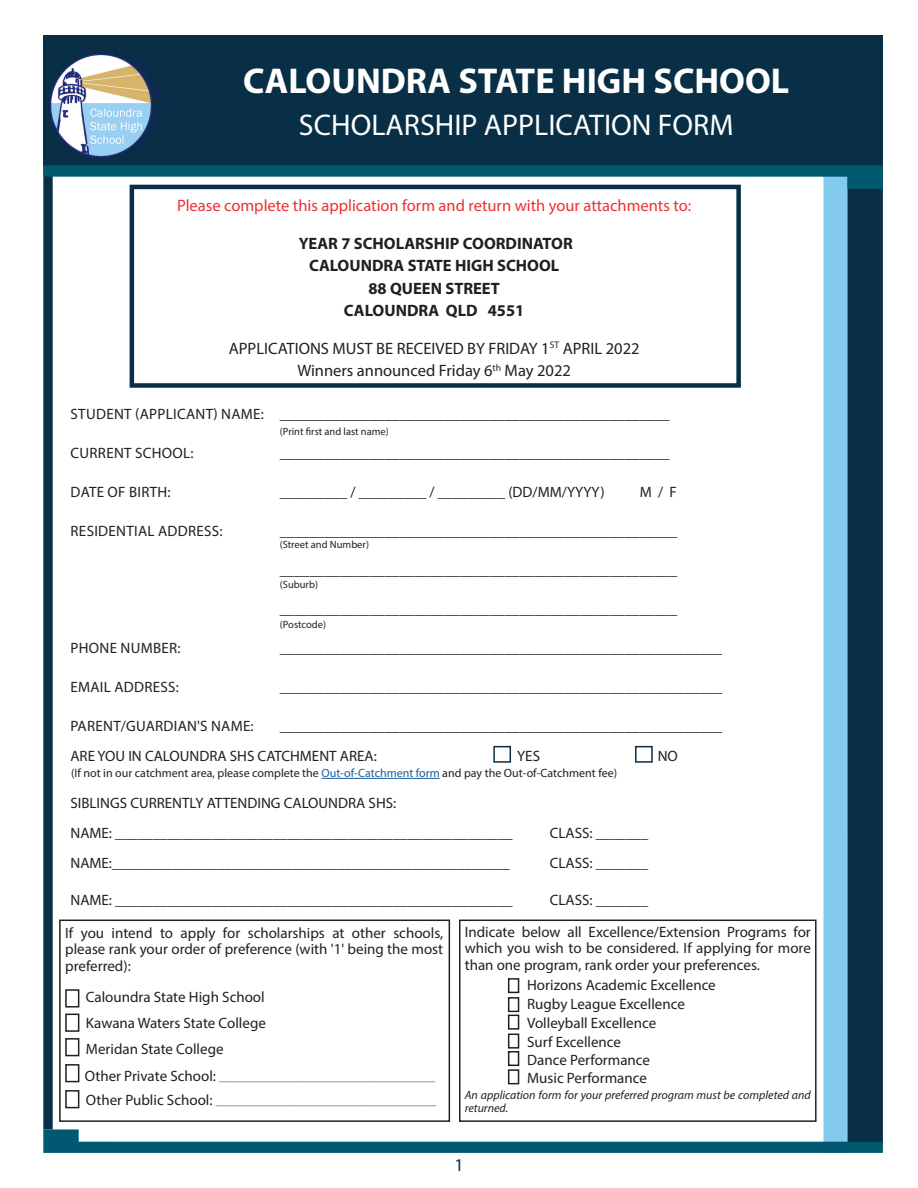
<style>
.page{position:relative;width:918px;height:1188px;background:#fff}
.page>*{position:absolute;margin:0;border:0;box-sizing:border-box;transform-origin:0 0}
.t1{font:700 36px "Myriad Pro";color:#fff}
.t2{font:30px "Myriad Pro";color:#fff}
.t3{font:18px "Myriad Pro";color:#082f45}
.Body_Italic{font:700 16.5px "Myriad Pro";color:#231f20}
.Body_Italic-2{font:16.5px "Myriad Pro";color:#231f20}
.Body_Italic-3{font:16.5px "Myriad Pro";color:#ee3033}
.Body{font:15px/16.5px "Myriad Pro";color:#231f20;text-align:justify}
.Body_Italic-4{font:15px "Myriad Pro";color:#231f20}
.Body-2{font:15px "Myriad Pro";letter-spacing:.02em;color:#231f20}
.Body-3{font:12px "Myriad Pro";color:#231f20}
.t4{font:italic 12px/13.5px "Myriad Pro";color:#231f20}
.Body_Italic-5{font:10.5px "Myriad Pro";color:#231f20}
.Body_Italic-6{font:700 9px "Myriad Pro";color:#082f45}
.s1{color:#175d9e}
.s2{font-weight:400;font-size:15px;color:#231f20}
</style>
<div class="page">
<div style="left:847px;top:59px;width:36px;height:1086px;background:#082f45"></div>
<div style="left:823px;top:46px;width:24px;height:1107px;background:#84caef"></div>
<svg style="left:43px;top:1129px;width:840px;height:24px"></svg>
<div style="left:43px;top:46px;width:10px;height:1083px;background:#082f45"></div>
<div style="left:43px;top:35px;width:840px;height:130px;background:#082f45"></div>
<img style="left:50px;top:44px;width:112px;height:113px">
<svg style="left:43px;top:165px;width:840px;height:24px"></svg>
<div style="left:459px;top:920px;width:358px;height:202px;border:2px solid #231f20"></div>
<div style="left:130px;top:185px;width:611px;height:203px;border:4px solid #082f45"></div>
<div style="left:65px;top:1090px;width:14px;height:18px;border:2px solid #231f20"></div>
<div style="left:65px;top:1064px;width:14px;height:18px;border:2px solid #231f20"></div>
<div style="left:65px;top:1038px;width:14px;height:18px;border:2px solid #231f20"></div>
<div style="left:65px;top:1014px;width:14px;height:18px;border:2px solid #231f20"></div>
<div style="left:65px;top:989px;width:14px;height:19px;border:2px solid #231f20"></div>
<div style="left:59px;top:920px;width:391px;height:202px;border:2px solid #231f20"></div>
<div style="left:508px;top:1051px;width:11px;height:15px;border:2px solid #231f20"></div>
<div style="left:508px;top:1034px;width:11px;height:15px;border:2px solid #231f20"></div>
<div style="left:508px;top:1015px;width:11px;height:15px;border:2px solid #231f20"></div>
<div style="left:508px;top:997px;width:11px;height:15px;border:2px solid #231f20"></div>
<div style="left:508px;top:978px;width:11px;height:15px;border:2px solid #231f20"></div>
<div style="left:508px;top:1069px;width:11px;height:15px;border:2px solid #231f20"></div>
<hr style="left:322px;top:778px;width:118px;height:1px;background:#175d9e">
<div style="left:493px;top:746px;width:18px;height:17px;border:2px solid #082f45"></div>
<div style="left:635px;top:746px;width:18px;height:17px;border:2px solid #082f45"></div>
<p class="t1" style="left:243px;top:57px;width:548px">CALOUNDRA STATE HIGH SCHOOL</p>
<p class="t2" style="left:299px;top:106px;width:436px">SCHOLARSHIP APPLICATION FORM</p>
<p class="Body_Italic-3" style="left:177px;top:196px;width:516px">Please complete this application form and return with your attachments to:</p>
<p class="Body_Italic" style="left:299px;top:233px;width:275px">YEAR 7 SCHOLARSHIP COORDINATOR</p>
<p class="Body_Italic" style="left:309px;top:255px;width:252px">CALOUNDRA STATE HIGH SCHOOL</p>
<p class="Body_Italic" style="left:368px;top:278px;width:133px">88 QUEEN STREET</p>
<p class="Body_Italic" style="left:344px;top:300px;width:182px">CALOUNDRA QLD 4551</p>
<p class="Body_Italic-2" style="left:229px;top:338px;width:412px">APPLICATIONS MUST BE RECEIVED BY FRIDAY 1<sup>ST</sup> APRIL 2022</p>
<p class="Body_Italic-2" style="left:297px;top:361px;width:275px">Winners announced Friday 6<sup>th</sup> May 2022</p>
<p class="Body-2" style="left:71px;top:405px;width:601px">STUDENT (APPLICANT) NAME: ____________________________________________________</p>
<p class="Body-2" style="left:71px;top:444px;width:124px">CURRENT SCHOOL:</p>
<p class="Body" style="left:280px;top:445px;width:392px">____________________________________________________</p>
<p class="Body-2" style="left:71px;top:483px;width:102px">DATE OF BIRTH:</p>
<p class="Body" style="left:280px;top:484px;width:327px">_________ / _________ / _________ (DD/MM/YYYY)</p>
<p class="Body" style="left:640px;top:484px;width:39px">M / F</p>
<p class="Body-2" style="left:71px;top:522px;width:153px">RESIDENTIAL ADDRESS:</p>
<p class="Body" style="left:280px;top:523px;width:399px">_____________________________________________________</p>
<p class="Body" style="left:280px;top:562px;width:399px">_____________________________________________________</p>
<p class="Body" style="left:280px;top:601px;width:399px">_____________________________________________________</p>
<p class="Body-2" style="left:71px;top:639px;width:111px">PHONE NUMBER:</p>
<p class="Body" style="left:280px;top:640px;width:444px">___________________________________________________________</p>
<p class="Body-2" style="left:71px;top:678px;width:110px">EMAIL ADDRESS:</p>
<p class="Body" style="left:280px;top:679px;width:444px">___________________________________________________________</p>
<p class="Body-2" style="left:71px;top:717px;width:185px">PARENT/GUARDIAN'S NAME:</p>
<p class="Body" style="left:280px;top:718px;width:444px">___________________________________________________________</p>
<p class="Body" style="left:70px;top:748px;width:308px">ARE YOU IN CALOUNDRA SHS CATCHMENT AREA:</p>
<p class="Body" style="left:517px;top:748px;width:24px">YES</p>
<p class="Body" style="left:658px;top:748px;width:22px">NO</p>
<p class="Body" style="left:70px;top:794px;width:327px">SIBLINGS CURRENTLY ATTENDING CALOUNDRA SHS:</p>
<p class="Body" style="left:70px;top:824px;width:444px">NAME: _____________________________________________________</p>
<p class="Body" style="left:550px;top:824px;width:100px">CLASS: _______</p>
<p class="Body" style="left:70px;top:854px;width:441px">NAME:_____________________________________________________</p>
<p class="Body" style="left:550px;top:854px;width:100px">CLASS: _______</p>
<p class="Body" style="left:70px;top:892px;width:444px">NAME: _____________________________________________________</p>
<p class="Body" style="left:550px;top:892px;width:100px">CLASS: _______</p>
<p class="Body_Italic-5" style="left:280px;top:425px;width:110px">(Print first and last name)</p>
<p class="Body_Italic-5" style="left:280px;top:538px;width:91px">(Street and Number)</p>
<p class="Body_Italic-5" style="left:280px;top:578px;width:40px">(Suburb)</p>
<p class="Body_Italic-5" style="left:280px;top:618px;width:48px">(Postcode)</p>
<p class="Body-3" style="left:71px;top:766px;width:548px">(If not in our catchment area, please complete the <span class="s1">Out-of-Catchment form</span> and pay the Out-of-Catchment fee)</p>
<p class="Body" style="left:65px;top:924px;width:380px">If you intend to apply for scholarships at other schools, please rank your order of preference (with '1' being the most preferred):</p>
<p class="Body_Italic-4" style="left:86px;top:988px;width:180px">Caloundra State High School</p>
<p class="Body_Italic-4" style="left:86px;top:1014px;width:181px">Kawana Waters State College</p>
<p class="Body_Italic-4" style="left:86px;top:1040px;width:139px">Meridan State College</p>
<p class="Body_Italic-6" style="left:85px;top:1072px;width:352px"><span class="s2">Other Private School:</span> ________________________________________________</p>
<p class="Body_Italic-6" style="left:86px;top:1096px;width:352px"><span class="s2">Other Public School:</span> _________________________________________________</p>
<p class="Body" style="left:465px;top:923px;width:348px">Indicate below all Excellence/Extension Programs for which you wish to be considered. If applying for more than one program, rank order your preferences.</p>
<p class="Body_Italic-4" style="left:527px;top:975px;width:190px">Horizons Academic Excellence</p>
<p class="Body_Italic-4" style="left:527px;top:995px;width:159px">Rugby League Excellence</p>
<p class="Body_Italic-4" style="left:527px;top:1013px;width:131px">Volleyball Excellence</p>
<p class="Body_Italic-4" style="left:527px;top:1033px;width:95px">Surf Excellence</p>
<p class="Body_Italic-4" style="left:527px;top:1051px;width:124px">Dance Performance</p>
<p class="Body_Italic-4" style="left:527px;top:1069px;width:121px">Music Performance</p>
<p class="t4" style="left:465px;top:1088px;width:348px">An application form for your preferred program must be completed and returned.</p>
<p class="t3" style="left:454px;top:1153px;width:11px">1</p>
</div>
